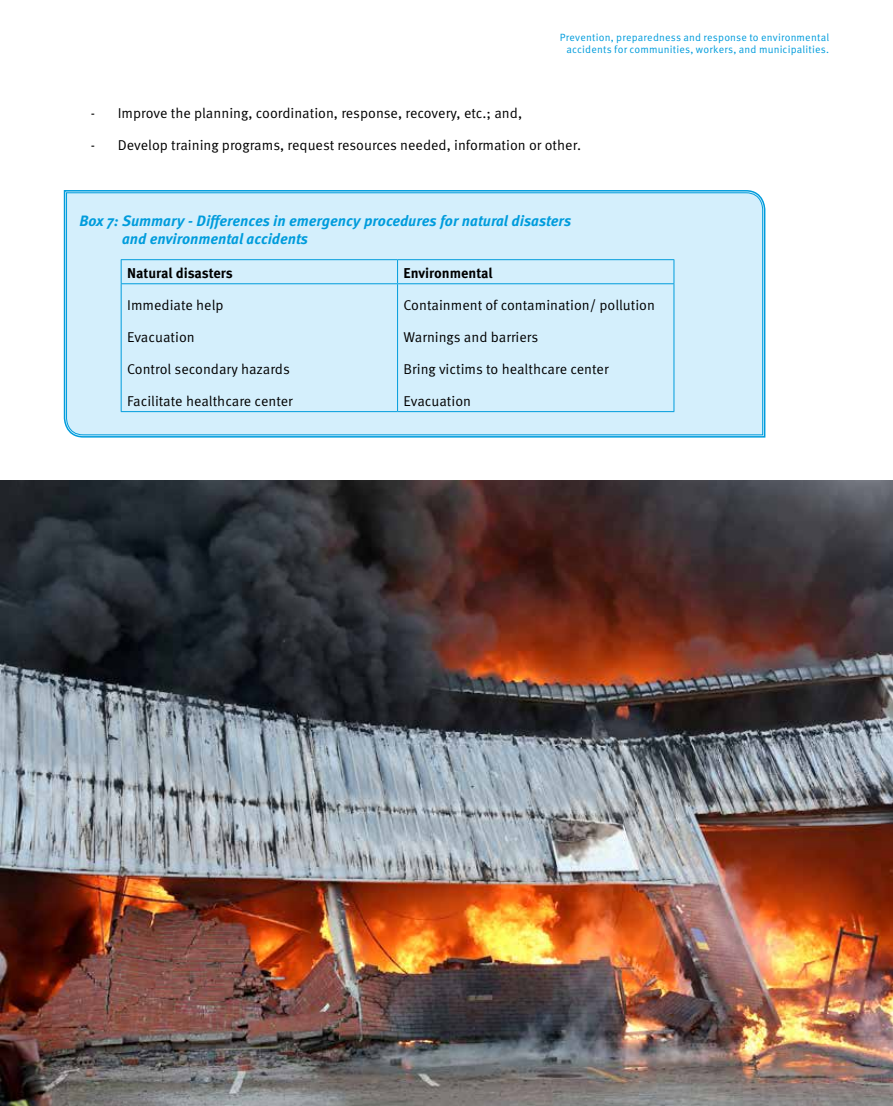
<style>
.page{position:relative;width:893px;height:1106px;background:#fff}
.page>*{position:absolute;margin:0;border:0;box-sizing:border-box;transform-origin:0 0}
.t1{font:italic 700 15px/18px "Meta Pro";color:#009cdc}
.t2{font:14.25px "Meta Pro";color:#000}
.t3{font:700 14.25px "Meta Pro";letter-spacing:-.005em;color:#000}
.t4{font:10.5px/12.6px "Meta Pro";letter-spacing:.015em;color:#009cdc;text-align:right}
</style>
<div class="page">
<svg style="left:63px;top:190px;width:703px;height:248px;background:#5abee8"></svg>
<div style="left:66px;top:192px;width:697px;height:243px;background:#d4effc"></div>
<img style="left:0;top:480px;width:893px;height:626px">
<p class="t4" style="left:560px;top:31px;width:271px">Prevention, preparedness and response to environmental accidents for communities, workers, and municipalities.</p>
<p class="t2" style="left:91px;top:104px;width:433px">- Improve the planning, coordination, response, recovery, etc.; and,</p>
<p class="t2" style="left:91px;top:136px;width:492px">- Develop training programs, request resources needed, information or other.</p>
<p class="t1" style="left:122px;top:212px;width:451px;text-indent:-42px">Box 7: Summary - Differences in emergency procedures for natural disasters and environmental accidents</p>
<p class="t3" style="left:127px;top:264px;width:107px">Natural disasters</p>
<p class="t3" style="left:404px;top:264px;width:91px">Environmental</p>
<p class="t2" style="left:127px;top:296px;width:98px">Immediate help</p>
<p class="t2" style="left:127px;top:328px;width:69px">Evacuation</p>
<p class="t2" style="left:127px;top:360px;width:164px">Control secondary hazards</p>
<p class="t2" style="left:127px;top:391px;width:167px">Facilitate healthcare center</p>
<p class="t2" style="left:404px;top:296px;width:253px">Containment of contamination/ pollution</p>
<p class="t2" style="left:404px;top:328px;width:136px">Warnings and barriers</p>
<p class="t2" style="left:404px;top:360px;width:207px">Bring victims to healthcare center</p>
<p class="t2" style="left:404px;top:391px;width:69px">Evacuation</p>
</div>
